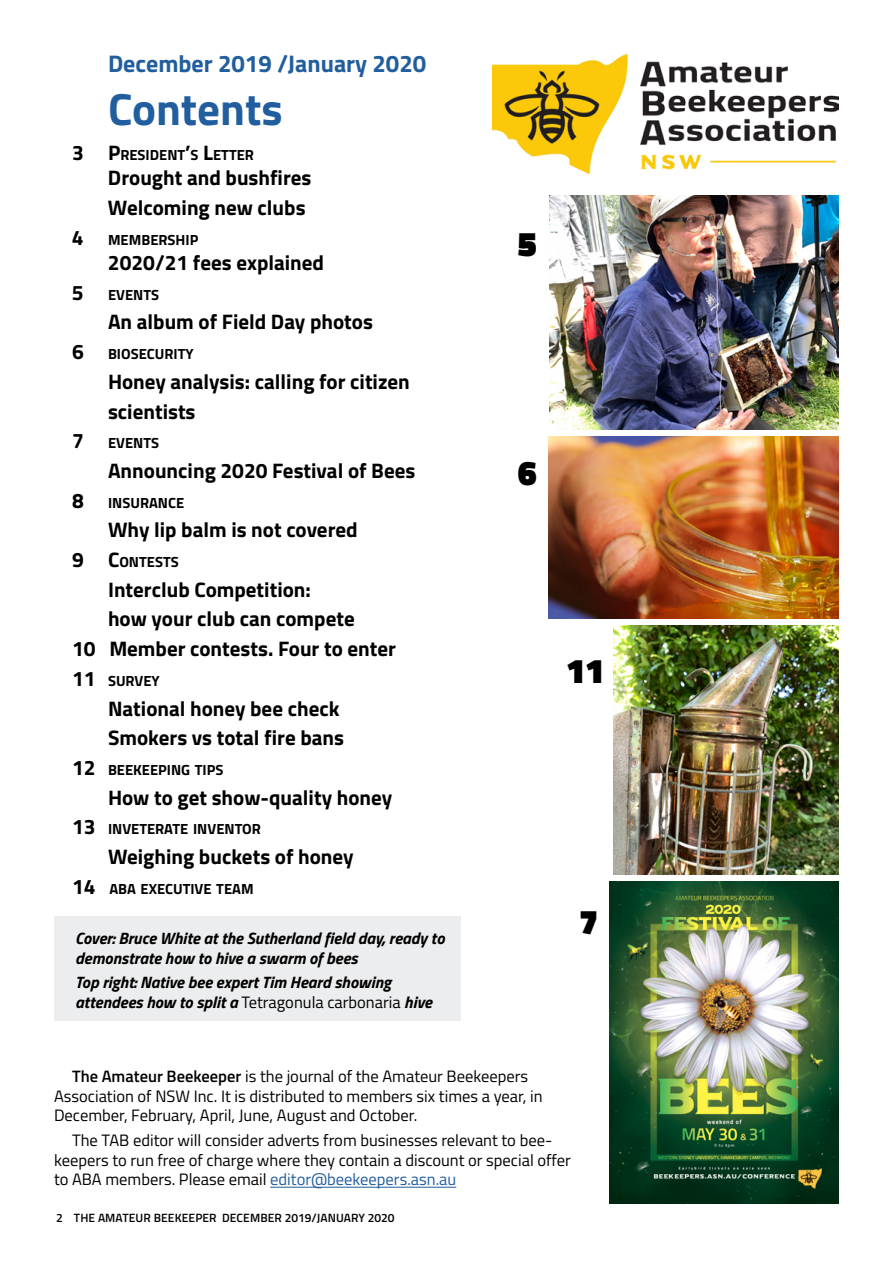
<style>
.page{position:relative;width:893px;height:1263px;background:#fff}
.page>*{position:absolute;margin:0;border:0;box-sizing:border-box;transform-origin:0 0}
.t1{font:700 45px "Titillium";color:#215e9e}
.t2{font:900 34.5px "Titillium";color:#000}
.t3{font:700 24px "Titillium";color:#215e9e}
.t4{font:700 21px/29.7px "Titillium";color:#000}
.t5{font:16.5px/19.8px "Titillium";color:#000}
.t6{font:italic 700 16.5px/19.8px "Titillium";color:#000}
.t7{font:700 14.7px "Titillium";color:#000}
.t8{font:600 12px "Titillium";letter-spacing:.01em;color:#000}
.s1{font-size:21px}
.s2{font-weight:400;font-style:normal}
.s3{font-weight:600}
.s4{color:#215e9e}
</style>
<div class="page">
<div style="left:54px;top:916px;width:406px;height:105px;background:#ecedee"></div>
<img style="left:493px;top:54px;width:346px;height:120px">
<img style="left:549px;top:195px;width:289px;height:234px">
<img style="left:614px;top:625px;width:225px;height:249px">
<img style="left:609px;top:881px;width:230px;height:322px">
<img style="left:548px;top:437px;width:291px;height:181px">
<hr style="left:270px;top:1187px;width:186px;height:1px;background:#215e9e">
<p class="t3" style="left:108px;top:45px;width:320px">December 2019 /January 2020</p>
<h1 class="t1" style="left:108px;top:74px;width:176px">Contents</h1>
<p class="t7" style="left:72px;top:144px;width:183px"><span class="s1">3</span> <span class="s1">P</span>RESIDENT<span class="s1">’</span>S <span class="s1">L</span>ETTER</p>
<p class="t4" style="left:108px;top:162px;width:205px">Drought and bushfires<br>Welcoming new clubs</p>
<p class="t7" style="left:72px;top:228px;width:126px"><span class="s1">4</span> MEMBERSHIP</p>
<p class="t4" style="left:108px;top:247px;width:218px">2020/21 fees explained</p>
<p class="t7" style="left:72px;top:283px;width:89px"><span class="s1">5</span> EVENTS</p>
<p class="t4" style="left:108px;top:306px;width:266px">An album of Field Day photos</p>
<p class="t7" style="left:72px;top:343px;width:123px"><span class="s1">6</span> BIOSECURITY</p>
<p class="t4" style="left:108px;top:366px;width:303px">Honey analysis: calling for citizen scientists</p>
<p class="t7" style="left:72px;top:432px;width:89px"><span class="s1">7</span> EVENTS</p>
<p class="t4" style="left:108px;top:455px;width:309px">Announcing 2020 Festival of Bees</p>
<p class="t7" style="left:72px;top:491px;width:114px"><span class="s1">8</span> INSURANCE</p>
<p class="t4" style="left:108px;top:514px;width:251px">Why lip balm is not covered</p>
<p class="t7" style="left:72px;top:551px;width:108px"><span class="s1">9</span> <span class="s1">C</span>ONTESTS</p>
<p class="t4" style="left:108px;top:573px;width:204px">Interclub Competition:</p>
<p class="t4" style="left:108px;top:603px;width:248px">how your club can compete</p>
<p class="t4" style="left:72px;top:633px;width:325px">10 Member contests. Four to enter</p>
<p class="t7" style="left:72px;top:669px;width:89px"><span class="s1">11</span> SURVEY</p>
<p class="t4" style="left:108px;top:692px;width:237px">National honey bee check<br>Smokers vs total fire bans</p>
<p class="t7" style="left:72px;top:759px;width:153px"><span class="s1">12</span> BEEKEEPING TIPS</p>
<p class="t4" style="left:108px;top:781px;width:286px">How to get show-quality honey</p>
<p class="t7" style="left:72px;top:818px;width:190px"><span class="s1">13</span> INVETERATE INVENTOR</p>
<p class="t4" style="left:108px;top:841px;width:247px">Weighing buckets of honey</p>
<p class="t7" style="left:72px;top:877px;width:183px"><span class="s1">14</span> ABA EXECUTIVE TEAM</p>
<p class="t6" style="left:75px;top:927px;width:371px">Cover: Bruce White at the Sutherland field day, ready to demonstrate how to hive a swarm of bees</p>
<p class="t6" style="left:75px;top:971px;width:358px">Top right: Native bee expert Tim Heard showing attendees how to split a <span class="s2">Tetragonula carbonaria</span> hive</p>
<h2 class="t2" style="left:518px;top:218px;width:20px">5</h2>
<h2 class="t2" style="left:518px;top:448px;width:20px">6</h2>
<h2 class="t2" style="left:566px;top:646px;width:39px">11</h2>
<h2 class="t2" style="left:579px;top:896px;width:20px">7</h2>
<p class="t5" style="left:54px;top:1065px;width:490px;text-indent:18px"><span class="s3">The Amateur Beekeeper</span> is the journal of the Amateur Beekeepers<br>Association of NSW Inc. It is distributed to members six times a year, in<br>December, February, April, June, August and October.</p>
<p class="t5" style="left:54px;top:1129px;width:518px;text-indent:18px">The TAB editor will consider adverts from businesses relevant to bee&shy;keepers to run free of charge where they contain a discount or special offer to ABA members. Please email <span class="s4">editor@beekeepers.asn.au</span></p>
<p class="t8" style="left:56px;top:1209px;width:340px">2 THE AMATEUR BEEKEEPER DECEMBER 2019/JANUARY 2020</p>
</div>
